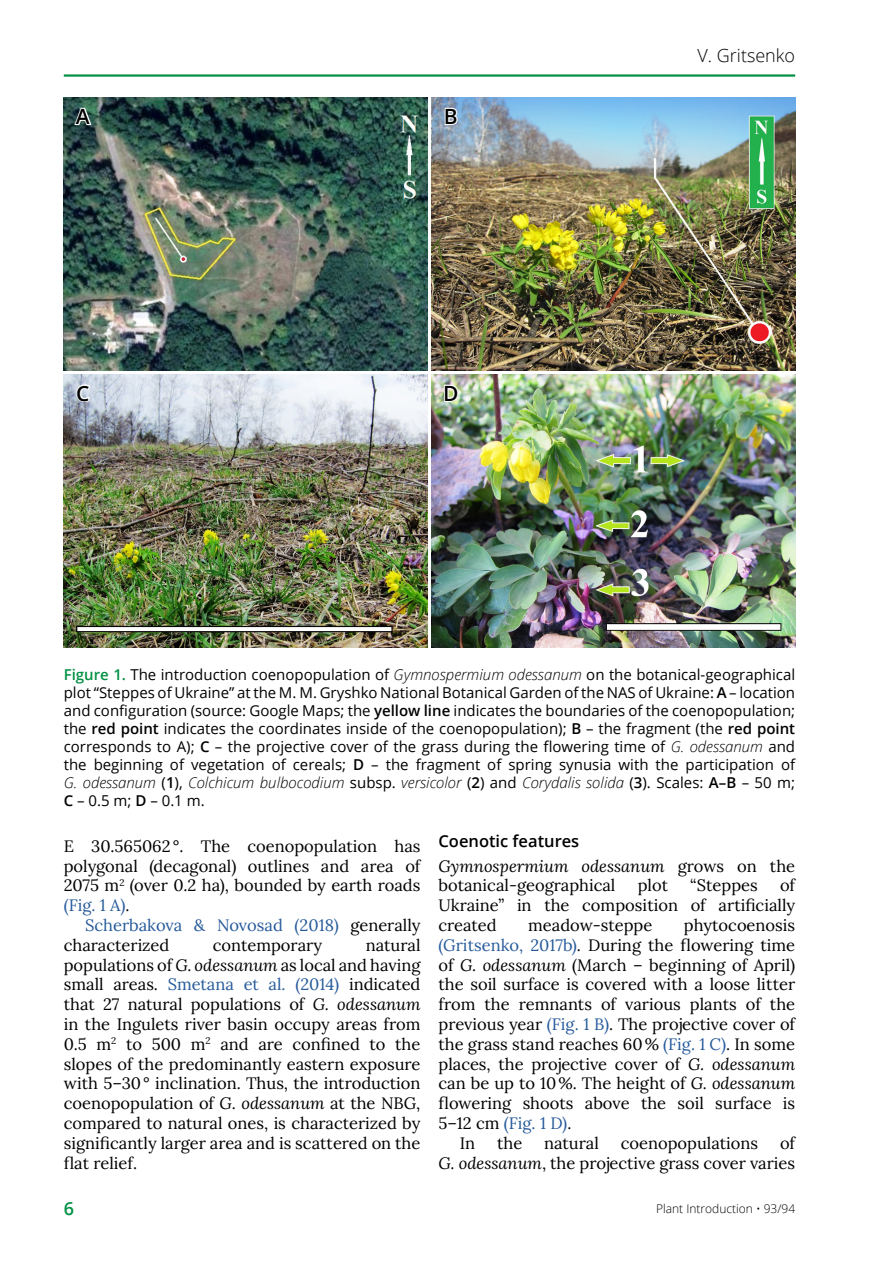
<style>
.page{position:relative;width:893px;height:1263px;background:#fff}
.page>*{position:absolute;margin:0;border:0;box-sizing:border-box;transform-origin:0 0}
.t1{font:600 21px "Open Sans";color:#000}
.t2{font:300 18px "Open Sans";color:#000}
.t3{font:600 18px "Open Sans";color:#009144}
.t4{font:16.5px/19.8px "Lora";color:#000;text-align:justify}
.t5{font:16.5px/19.8px "Lora";color:#275b9b}
.t6{font:600 16.5px "Open Sans";color:#000}
.t7{font:15px/18px "Open Sans";color:#000;text-align:justify}
.t8{font:300 12px "Open Sans";color:#000}
.s1{font-weight:600;color:#009144}
.s2{font-weight:300;font-style:italic}
.s3{font-weight:600}
.s4{color:#275b9b}
.s5{color:#000}
.s6{font-style:italic}
</style>
<div class="page">
<hr style="left:64px;top:74px;width:731px;height:3px;background:#009144">
<img style="left:64px;top:98px;width:363px;height:272px">
<img style="left:432px;top:98px;width:363px;height:272px">
<img style="left:64px;top:375px;width:363px;height:272px">
<img style="left:432px;top:375px;width:363px;height:272px">
<svg style="left:444px;top:106px;width:15px;height:20px"></svg>
<svg style="left:443px;top:383px;width:17px;height:20px"></svg>
<svg style="left:73px;top:97px;width:20px;height:30px"></svg>
<svg style="left:75px;top:383px;width:17px;height:20px"></svg>
<p class="t1" style="left:76px;top:102px;width:15px">A</p>
<p class="t1" style="left:76px;top:379px;width:15px">C</p>
<p class="t1" style="left:444px;top:102px;width:15px">B</p>
<p class="t1" style="left:443px;top:379px;width:17px">D</p>
<p class="t2" style="left:698px;top:43px;width:99px">V. Gritsenko</p>
<p class="t7" style="left:64px;top:665px;width:733px"><span class="s1">Figure 1.</span> The introduction coenopopulation of <span class="s2">Gymnospermium odessanum</span> on the botanical-geographical plot “Steppes of Ukraine” at the M. M. Gryshko National Botanical Garden of the NAS of Ukraine: <span class="s3">A</span> – location and configuration (source: Google Maps; the <span class="s3">yellow line</span> indicates the boundaries of the coenopopulation; the <span class="s3">red point</span> indicates the coordinates inside of the coenopopulation); <span class="s3">B</span> – the fragment (the <span class="s3">red point </span>corresponds to A); <span class="s3">C</span> – the projective cover of the grass during the flowering time of <span class="s2">G. odessanum</span> and the beginning of vegetation of cereals; <span class="s3">D</span> – the fragment of spring synusia with the participation of <span class="s2">G. odessanum</span> (<span class="s3">1</span>), <span class="s2">Colchicum bulbocodium</span> subsp. <span class="s2">versicolor</span> (<span class="s3">2</span>) and <span class="s2">Corydalis solida</span> (<span class="s3">3</span>). Scales: <span class="s3">A–B</span> – 50 m; <span class="s3">C</span> – 0.5 m; <span class="s3">D</span> – 0.1 m.</p>
<p class="t4" style="left:64px;top:835px;width:358px">E 30.565062°. The coenopopulation has polygonal (decagonal) outlines and area of 2075 m<sup>2</sup> (over 0.2 ha), bounded by earth roads <span class="s4">(Fig. 1 A)</span>.</p>
<p class="t5" style="left:64px;top:914px;width:358px;text-indent:21px">Scherbakova &amp; Novosad (2018) <span class="s5">generally characterized</span></p>
<p class="t4" style="left:64px;top:934px;width:358px;text-indent:302px">natural populations of <span class="s6">G. odessanum</span> as local and having small areas. <span class="s4">Smetana et al. (2014)</span> indicated that 27 natural populations of <span class="s6">G. odessanum </span>in the Ingulets river basin occupy areas from 0.5 m<sup>2</sup> to 500 m<sup>2</sup> and are confined to the slopes of the predominantly eastern exposure with 5–30° inclination. Thus, the introduction coenopopulation of <span class="s6">G. odessanum</span> at the NBG, compared to natural ones, is characterized by significantly larger area and is scattered on the flat relief.</p>
<p class="t4" style="left:213px;top:934px;width:111px">contemporary</p>
<p class="t6" style="left:438px;top:830px;width:142px">Coenotic features</p>
<p class="t4" style="left:438px;top:855px;width:358px"><span class="s6">Gymnospermium odessanum</span> grows on the botanical-geographical</p>
<p class="t4" style="left:438px;top:874px;width:358px;text-indent:342px">of Ukraine” in the composition of artificially created</p>
<p class="t4" style="left:638px;top:874px;width:32px">plot</p>
<p class="t4" style="left:690px;top:874px;width:69px">“Steppes</p>
<p class="t4" style="left:528px;top:914px;width:126px">meadow-steppe</p>
<p class="t4" style="left:684px;top:914px;width:113px">phytocoenosis</p>
<p class="t4" style="left:438px;top:934px;width:358px"><span class="s4">(Gritsenko, 2017b)</span>. During the flowering time</p>
<p class="t4" style="left:438px;top:954px;width:358px">of <span class="s6">G. odessanum</span> (March – beginning of April)</p>
<p class="t4" style="left:438px;top:973px;width:358px">the soil surface is covered with a loose litter</p>
<p class="t4" style="left:438px;top:993px;width:358px">from the remnants of various plants of the</p>
<p class="t4" style="left:438px;top:1013px;width:358px">previous year <span class="s4">(Fig. 1 B)</span>. The projective cover of</p>
<p class="t4" style="left:438px;top:1033px;width:358px">the grass stand reaches 60% <span class="s4">(Fig. 1 C)</span>. In some</p>
<p class="t4" style="left:438px;top:1053px;width:358px">places, the projective cover of <span class="s6">G. odessanum</span></p>
<p class="t4" style="left:438px;top:1072px;width:358px">can be up to 10%. The height of <span class="s6">G. odessanum</span></p>
<p class="t4" style="left:438px;top:1092px;width:358px">flowering shoots above the soil surface is</p>
<p class="t5" style="left:438px;top:1112px;width:134px"><span class="s5">5–12 cm</span> (Fig. 1 D)<span class="s5">.</span></p>
<p class="t4" style="left:460px;top:1132px;width:17px">In</p>
<p class="t4" style="left:497px;top:1132px;width:27px">the</p>
<p class="t4" style="left:544px;top:1132px;width:56px">natural</p>
<p class="t4" style="left:621px;top:1132px;width:139px">coenopopulations</p>
<p class="t4" style="left:438px;top:1132px;width:358px;text-align:right">of<br><span class="s6">G. odessanum</span>, the projective grass cover varies</p>
<p class="t3" style="left:64px;top:1196px;width:12px">6</p>
<p class="t8" style="left:656px;top:1200px;width:141px">Plant Introduction • 93/94</p>
</div>
